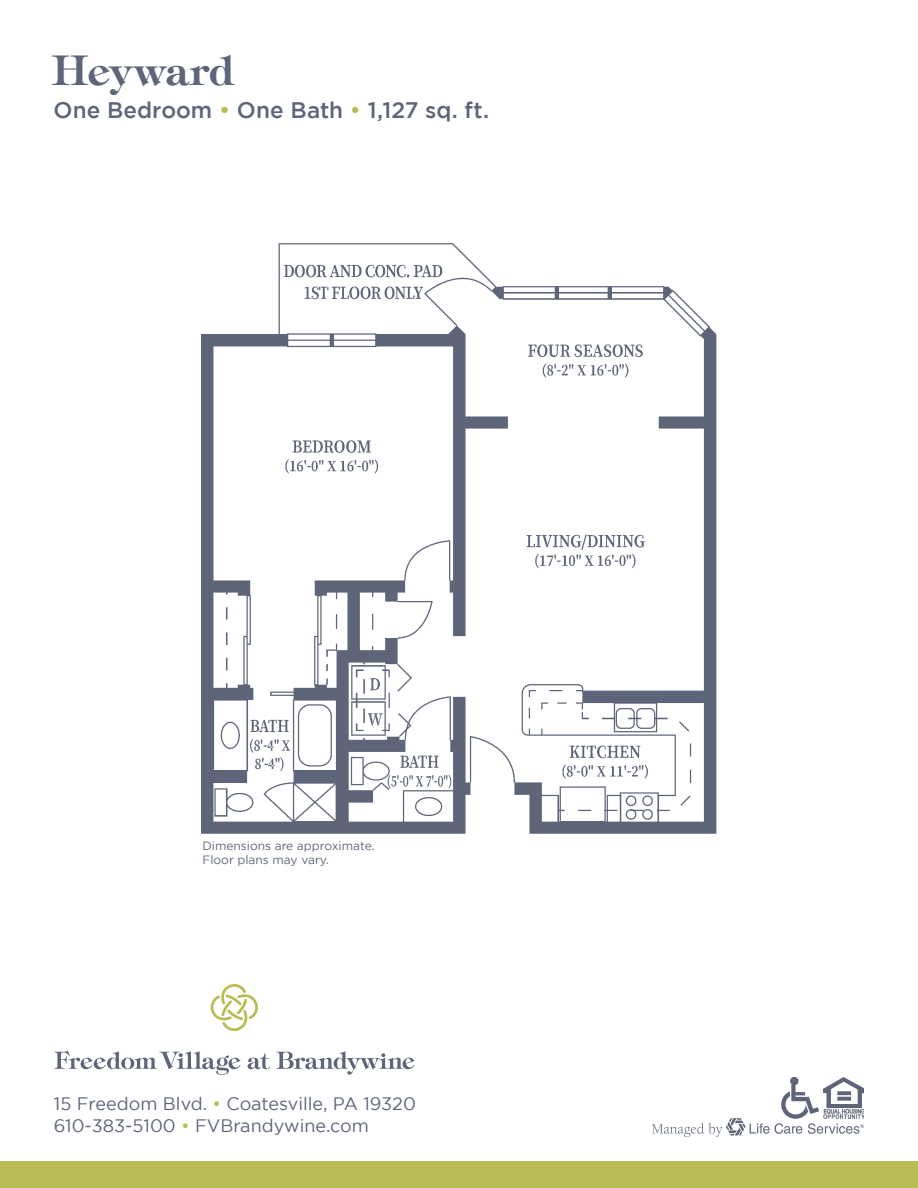
<style>
.page{position:relative;width:918px;height:1188px;background:#fff}
.page>*{position:absolute;margin:0;border:0;box-sizing:border-box;transform-origin:0 0}
.t1{font:600 41.25px "Tiffany Std";letter-spacing:.005em;color:#5e6579}
.t2{font:500 22.5px "Gotham";color:#5e6579}
.t3{font:18px/21.6px "Gotham";color:#5e6579}
.t4{font:12px/14.4px "Gotham";color:#5e6579}
.s1{color:#b9bc54}
</style>
<div class="page">
<svg style="left:211px;top:984px;width:47px;height:47px"></svg>
<svg style="left:54px;top:1050px;width:187px;height:25px"></svg>
<svg style="left:248px;top:1053px;width:22px;height:16px"></svg>
<svg style="left:276px;top:1051px;width:139px;height:24px"></svg>
<img style="left:781px;top:1077px;width:38px;height:41px">
<img style="left:824px;top:1078px;width:40px;height:40px">
<img style="left:653px;top:1118px;width:211px;height:19px">
<div style="left:0;top:1161px;width:918px;height:27px;background:#b9bc54"></div>
<img style="left:202px;top:243px;width:514px;height:591px">
<h1 class="t1" style="left:52px;top:44px;width:184px">Heyward</h1>
<p class="t2" style="left:54px;top:98px;width:437px">One Bedroom <span class="s1">•</span> One Bath <span class="s1">•</span> 1,127 sq. ft.</p>
<p class="t4" style="left:203px;top:838px;width:174px">Dimensions are approximate.<br>Floor plans may vary.</p>
<p class="t3" style="left:54px;top:1093px;width:363px">15 Freedom Blvd. <span class="s1">•</span> Coatesville, PA 19320<br>610-383-5100 <span class="s1">•</span> FVBrandywine.com</p>
</div>
